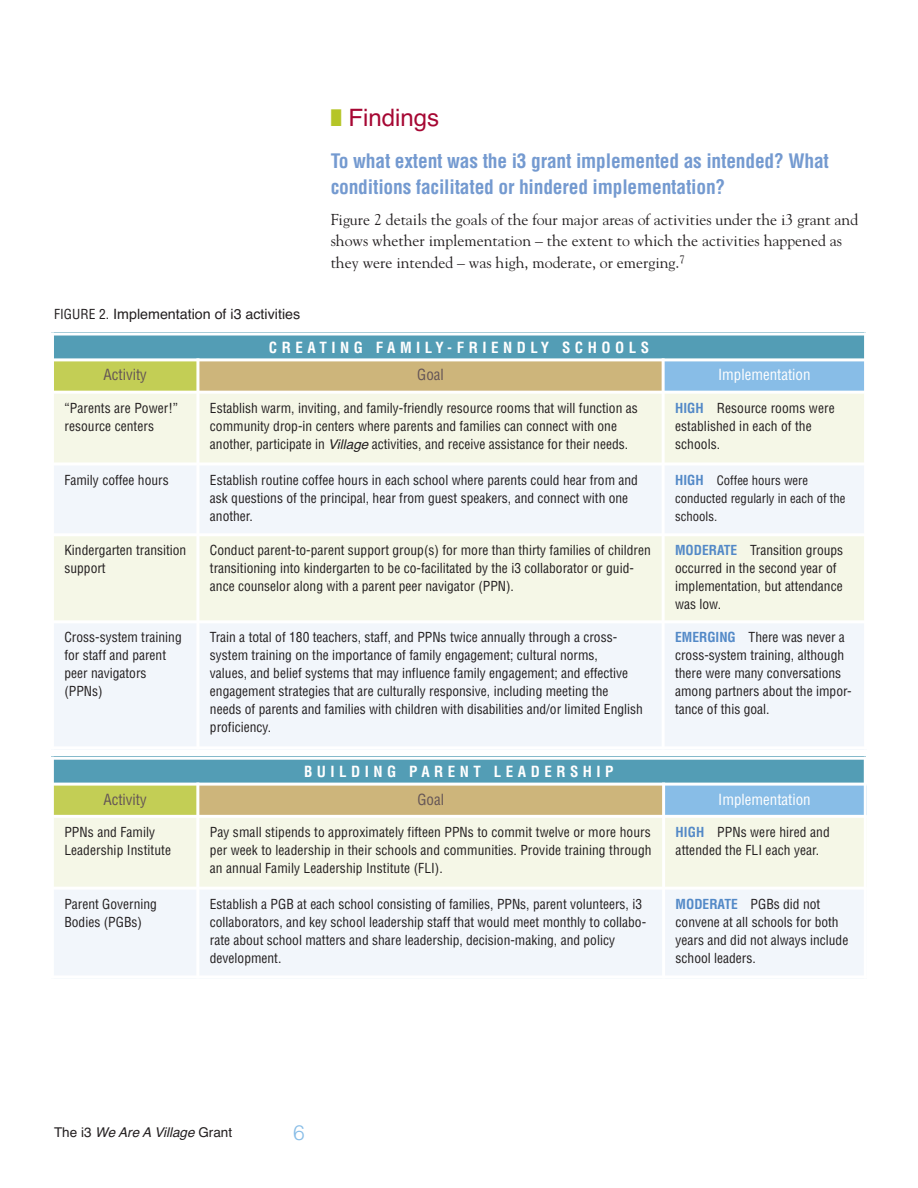
<style>
.page{position:relative;width:918px;height:1188px;background:#fff}
.page>*{position:absolute;margin:0;border:0;box-sizing:border-box;transform-origin:0 0}
.t1{font:24px "Helvetica";color:#a60733}
.t2{font:300 21px "Helvetica";color:#88bde7}
.t3{font:700 condensed 19.5px/26.2px "Helvetica";letter-spacing:-.01em;color:#749ad0}
.t4{font:15.75px/21.8px "Goudy";color:#231f20}
.t5{font:700 condensed 15px "Helvetica";letter-spacing:.3em;color:#fff}
.t6{font:condensed 15px "Helvetica";color:#fff}
.t7{font:condensed 15px "Helvetica";color:#645556}
.t8{font:14.25px "Helvetica";color:#231f20}
.t9{font:condensed 13.5px/18px "Helvetica";color:#231f20}
.t10{font:italic 13.5px "Helvetica";color:#231f20}
.t11{font:condensed 12.75px/18px "Helvetica";color:#231f20}
.s1{font-stretch:condensed;font-size:13.5px}
.s2{color:#b5c527}
.s3{font-style:italic;font-stretch:normal}
.s4{font-weight:700;color:#5389c7}
.s5{font-weight:700;font-size:13.5px;color:#5389c7}
.s6{font-style:normal}
</style>
<div class="page">
<div style="left:51px;top:333px;width:815px;height:27px;background:#539db5"></div>
<div style="left:51px;top:360px;width:147px;height:32px;background:#c3ce55"></div>
<div style="left:198px;top:360px;width:465px;height:32px;background:#cdb57b"></div>
<div style="left:663px;top:360px;width:204px;height:32px;background:#88bde7"></div>
<div style="left:51px;top:392px;width:147px;height:72px;background:#f5f7e7"></div>
<div style="left:198px;top:392px;width:465px;height:72px;background:#f5f7e7"></div>
<div style="left:663px;top:392px;width:204px;height:72px;background:#f5f7e7"></div>
<div style="left:51px;top:464px;width:147px;height:71px;background:#f2f6fb"></div>
<div style="left:198px;top:464px;width:465px;height:71px;background:#f2f6fb"></div>
<div style="left:663px;top:464px;width:204px;height:71px;background:#f2f6fb"></div>
<div style="left:51px;top:535px;width:147px;height:87px;background:#f5f7e7"></div>
<div style="left:198px;top:535px;width:465px;height:87px;background:#f5f7e7"></div>
<div style="left:663px;top:535px;width:204px;height:87px;background:#f5f7e7"></div>
<div style="left:51px;top:622px;width:147px;height:127px;background:#f2f6fb"></div>
<div style="left:198px;top:622px;width:465px;height:127px;background:#f2f6fb"></div>
<div style="left:663px;top:622px;width:204px;height:127px;background:#f2f6fb"></div>
<hr style="left:51px;top:333px;width:3px;height:416px;background:#fff">
<hr style="left:196px;top:358px;width:3px;height:391px;background:#fff">
<hr style="left:662px;top:358px;width:3px;height:391px;background:#fff">
<hr style="left:864px;top:333px;width:3px;height:416px;background:#fff">
<hr style="left:51px;top:333px;width:816px;height:3px;background:#fff">
<hr style="left:51px;top:358px;width:816px;height:3px;background:#fff">
<hr style="left:51px;top:391px;width:816px;height:3px;background:#fff">
<hr style="left:51px;top:462px;width:816px;height:3px;background:#fff">
<hr style="left:51px;top:533px;width:816px;height:3px;background:#fff">
<hr style="left:51px;top:620px;width:816px;height:3px;background:#fff">
<hr style="left:51px;top:746px;width:816px;height:3px;background:#fff">
<div style="left:51px;top:757px;width:814px;height:27px;background:#539db5"></div>
<div style="left:51px;top:784px;width:147px;height:32px;background:#c3ce55"></div>
<div style="left:198px;top:784px;width:466px;height:32px;background:#cdb57b"></div>
<div style="left:664px;top:784px;width:203px;height:32px;background:#88bde7"></div>
<div style="left:51px;top:816px;width:147px;height:72px;background:#f5f7e7"></div>
<div style="left:198px;top:816px;width:466px;height:72px;background:#f5f7e7"></div>
<div style="left:664px;top:816px;width:203px;height:72px;background:#f5f7e7"></div>
<div style="left:51px;top:888px;width:147px;height:90px;background:#f2f6fb"></div>
<div style="left:198px;top:888px;width:466px;height:90px;background:#f2f6fb"></div>
<div style="left:664px;top:888px;width:203px;height:90px;background:#f2f6fb"></div>
<hr style="left:51px;top:757px;width:3px;height:221px;background:#fff">
<hr style="left:196px;top:783px;width:3px;height:195px;background:#fff">
<hr style="left:662px;top:783px;width:3px;height:195px;background:#fff">
<hr style="left:864px;top:757px;width:3px;height:221px;background:#fff">
<hr style="left:51px;top:757px;width:816px;height:3px;background:#fff">
<hr style="left:51px;top:783px;width:816px;height:3px;background:#fff">
<hr style="left:51px;top:815px;width:816px;height:3px;background:#fff">
<hr style="left:51px;top:887px;width:816px;height:3px;background:#fff">
<hr style="left:51px;top:975px;width:816px;height:3px;background:#fff">
<p class="t8" style="left:54px;top:303px;width:248px"><span class="s1">FIGURE 2.</span> Implementation of i3 activities</p>
<h1 class="t1" style="left:331px;top:99px;width:110px"><span class="s2">■</span> Findings</h1>
<h3 class="t3" style="left:331px;top:147px;width:500px">To what extent was the i3 grant implemented as intended? What conditions facilitated or hindered implementation?</h3>
<p class="t4" style="left:331px;top:208px;width:529px">Figure 2 details the goals of the four major areas of activities under the i3 grant and shows whether implementation – the extent to which the activities happened as they were intended – was high, moderate, or emerging.<sup>7</sup></p>
<p class="t5" style="left:269px;top:338px;width:382px">CREATING FAMILY-FRIENDLY SCHOOLS</p>
<p class="t7" style="left:104px;top:365px;width:45px">Activity</p>
<p class="t7" style="left:417px;top:365px;width:28px">Goal</p>
<p class="t6" style="left:718px;top:365px;width:94px">Implementation</p>
<p class="t9" style="left:64px;top:399px;width:115px">“Parents are Power!” resource centers</p>
<p class="t9" style="left:210px;top:399px;width:429px">Establish warm, inviting, and family-friendly resource rooms that will function as community drop-in centers where parents and families can connect with one another, participate in <span class="s3">Village</span> activities, and receive assistance for their needs.</p>
<p class="t9" style="left:675px;top:399px;width:161px"><span class="s4">HIGH</span> Resource rooms were established in each of the schools.</p>
<p class="t9" style="left:64px;top:471px;width:106px">Family coffee hours</p>
<p class="t9" style="left:210px;top:471px;width:430px">Establish routine coffee hours in each school where parents could hear from and ask questions of the principal, hear from guest speakers, and connect with one another.</p>
<p class="t11" style="left:675px;top:471px;width:172px"><span class="s5">HIGH</span> Coffee hours were conducted regularly in each of the schools.</p>
<p class="t9" style="left:64px;top:541px;width:123px">Kindergarten transition support</p>
<p class="t9" style="left:210px;top:541px;width:442px">Conduct parent-to-parent support group(s) for more than thirty families of children transitioning into kindergarten to be co-facilitated by the i3 collaborator or guid&shy;ance counselor along with a parent peer navigator (PPN).</p>
<p class="t9" style="left:675px;top:541px;width:170px"><span class="s4">MODERATE</span> Transition groups occurred in the second year of implementation, but attendance was low.</p>
<p class="t9" style="left:64px;top:628px;width:119px">Cross-system training for staff and parent peer navigators (PPNs)</p>
<p class="t9" style="left:210px;top:628px;width:434px">Train a total of 180 teachers, staff, and PPNs twice annually through a cross&shy;system training on the importance of family engagement; cultural norms,<br>values, and belief systems that may influence family engagement; and effective engagement strategies that are culturally responsive, including meeting the needs of parents and families with children with disabilities and/or limited English proficiency.</p>
<p class="t9" style="left:675px;top:628px;width:178px"><span class="s4">EMERGING</span> There was never a cross-system training, although there were many conversations among partners about the impor&shy;tance of this goal.</p>
<p class="t5" style="left:304px;top:762px;width:311px">BUILDING PARENT LEADERSHIP</p>
<p class="t7" style="left:103px;top:790px;width:45px">Activity</p>
<p class="t7" style="left:417px;top:790px;width:28px">Goal</p>
<p class="t6" style="left:718px;top:790px;width:94px">Implementation</p>
<p class="t9" style="left:64px;top:823px;width:108px">PPNs and Family<br>Leadership Institute</p>
<p class="t9" style="left:210px;top:823px;width:443px;text-align:justify">Pay small stipends to approximately fifteen PPNs to commit twelve or more hours per week to leadership in their schools and communities. Provide training through an annual Family Leadership Institute (FLI).</p>
<p class="t9" style="left:676px;top:823px;width:156px"><span class="s4">HIGH</span> PPNs were hired and attended the FLI each year.</p>
<p class="t9" style="left:64px;top:895px;width:94px">Parent Governing<br>Bodies (PGBs)</p>
<p class="t9" style="left:210px;top:895px;width:438px">Establish a PGB at each school consisting of families, PPNs, parent volunteers, i3 collaborators, and key school leadership staff that would meet monthly to collabo&shy;rate about school matters and share leadership, decision-making, and policy development.</p>
<p class="t9" style="left:676px;top:895px;width:174px"><span class="s4">MODERATE</span> PGBs did not convene at all schools for both years and did not always include school leaders.</p>
<p class="t10" style="left:54px;top:1122px;width:180px"><span class="s6">The i3</span> We Are A Village <span class="s6">Grant</span></p>
<h2 class="t2" style="left:293px;top:1119px;width:13px">6</h2>
</div>
